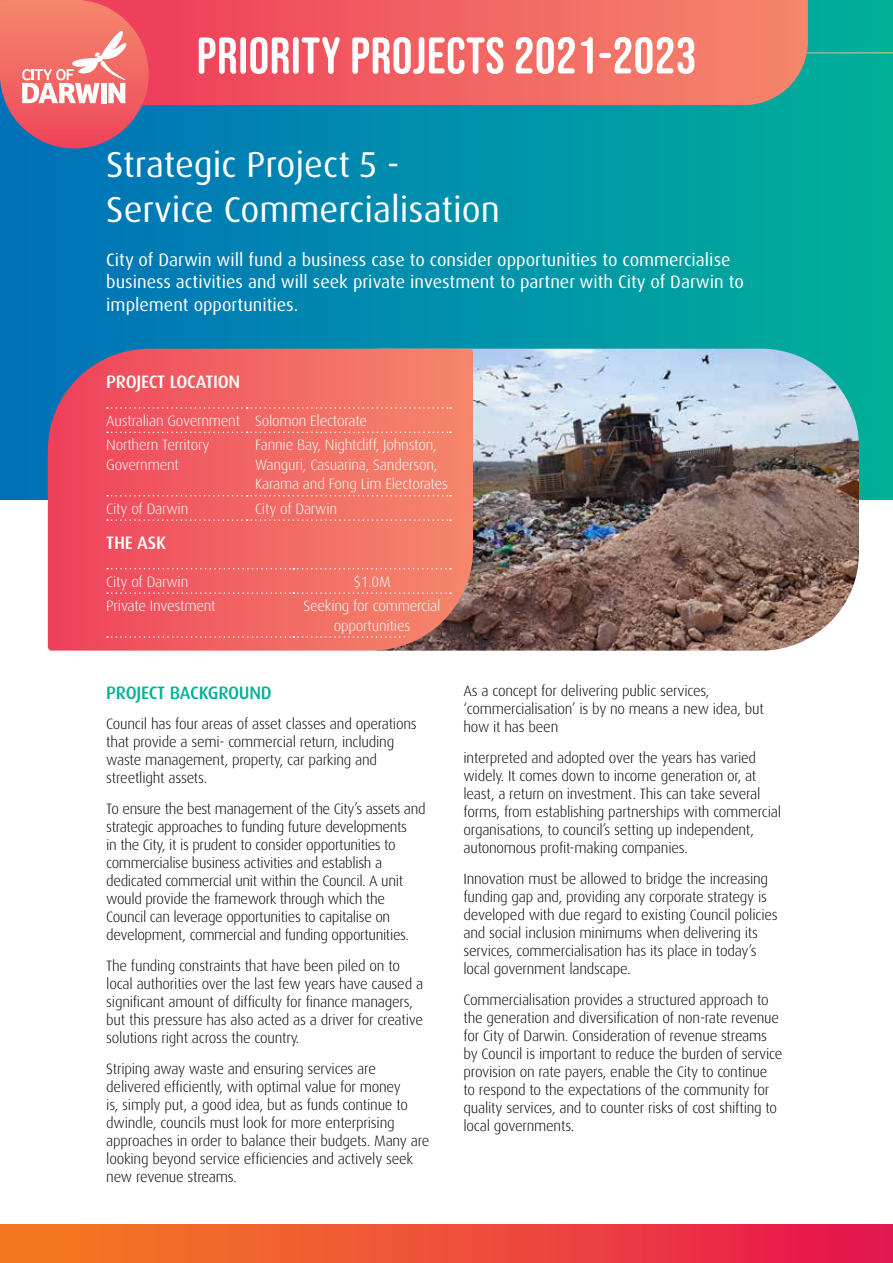
<style>
.page{position:relative;width:893px;height:1263px;background:#fff}
.page>*{position:absolute;margin:0;border:0;box-sizing:border-box;transform-origin:0 0}
.t1{font:51.45px "Bebas Neue Rounded";letter-spacing:.01em;color:#fff}
.t2{font:36px/45px "Dax Pro";color:#fff}
.t3{font:18px/22.5px "Dax Pro";color:#fff}
.t4{font:500 18px "Dax";letter-spacing:-.015em;color:#fff}
.t5{font:500 18px "Dax";letter-spacing:-.015em;color:#00b194}
.t6{font:300 15px/18px "Dax";letter-spacing:-.015em;color:#000}
.t7{font:300 15px/19.5px "Dax";letter-spacing:-.015em;color:#fff}
</style>
<div class="page">
<div style="left:0;top:0;width:893px;height:500px;background:linear-gradient(to right,#006fbb,#00b09a)"></div>
<hr style="left:84px;top:52px;width:809px;height:2px;background:#fff">
<div style="left:0;top:1225px;width:893px;height:38px;background:linear-gradient(to right,#f58020,#e71850)"></div>
<img style="left:477px;top:349px;width:382px;height:302px">
<svg style="left:44px;top:345px;width:433px;height:306px;background:#e66767"></svg>
<svg style="left:152px;top:0;width:656px;height:105px;background:#ee6563"></svg>
<svg style="left:0;top:0;width:152px;height:152px;background:#d4767d"></svg>
<h1 class="t1" style="left:197px;top:27px;width:501px">PRIORITY PROJECTS 2021-2023</h1>
<h2 class="t2" style="left:106px;top:142px;width:395px">Strategic Project 5 -<br>Service Commercialisation</h2>
<p class="t3" style="left:106px;top:248px;width:639px">City of Darwin will fund a business case to consider opportunities to commercialise business activities and will seek private investment to partner with City of Darwin to implement opportunities.</p>
<p class="t4" style="left:106px;top:372px;width:135px">PROJECT LOCATION</p>
<p class="t7" style="left:106px;top:409px;width:262px;line-height:24.3px">Australian Government Solomon Electorate<br>Northern Territory</p>
<p class="t7" style="left:106px;top:455px;width:74px">Government</p>
<p class="t7" style="left:255px;top:436px;width:194px">Fannie Bay, Nightcliff, Johnston,<br>Wanguri, Casuarina, Sanderson,<br>Karama and Fong Lim Electorates</p>
<p class="t7" style="left:106px;top:499px;width:84px">City of Darwin</p>
<p class="t7" style="left:255px;top:499px;width:84px">City of Darwin</p>
<p class="t4" style="left:106px;top:533px;width:61px">THE ASK</p>
<p class="t7" style="left:106px;top:572px;width:84px">City of Darwin</p>
<p class="t7" style="left:353px;top:572px;width:39px">$1.0M</p>
<p class="t7" style="left:106px;top:596px;width:111px">Private Investment</p>
<p class="t7" style="left:304px;top:596px;width:138px;text-align:center">Seeking for commercial opportunities</p>
<p class="t5" style="left:106px;top:682px;width:167px">PROJECT BACKGROUND</p>
<p class="t6" style="left:106px;top:715px;width:312px">Council has four areas of asset classes and operations that provide a semi- commercial return, including waste management, property, car parking and streetlight assets.</p>
<p class="t6" style="left:106px;top:800px;width:321px">To ensure the best management of the City’s assets and strategic approaches to funding future developments<br>in the City, it is prudent to consider opportunities to commercialise business activities and establish a dedicated commercial unit within the Council. A unit would provide the framework through which the Council can leverage opportunities to capitalise on development, commercial and funding opportunities.</p>
<p class="t6" style="left:106px;top:957px;width:318px">The funding constraints that have been piled on to local authorities over the last few years have caused a significant amount of difficulty for finance managers, but this pressure has also acted as a driver for creative solutions right across the country.</p>
<p class="t6" style="left:106px;top:1059px;width:325px">Striping away waste and ensuring services are delivered efficiently, with optimal value for money<br>is, simply put, a good idea, but as funds continue to dwindle, councils must look for more enterprising approaches in order to balance their budgets. Many are looking beyond service efficiencies and actively seek new revenue streams.</p>
<p class="t6" style="left:463px;top:682px;width:302px">As a concept for delivering public services, ‘commercialisation’ is by no means a new idea, but how it has been</p>
<p class="t6" style="left:463px;top:749px;width:319px">interpreted and adopted over the years has varied widely. It comes down to income generation or, at least, a return on investment. This can take several forms, from establishing partnerships with commercial organisations, to council’s setting up independent, autonomous profit-making companies.</p>
<p class="t6" style="left:463px;top:870px;width:316px">Innovation must be allowed to bridge the increasing funding gap and, providing any corporate strategy is developed with due regard to existing Council policies and social inclusion minimums when delivering its services, commercialisation has its place in today’s local government landscape.</p>
<p class="t6" style="left:463px;top:990px;width:320px">Commercialisation provides a structured approach to the generation and diversification of non-rate revenue for City of Darwin. Consideration of revenue streams by Council is important to reduce the burden of service provision on rate payers, enable the City to continue to respond to the expectations of the community for quality services, and to counter risks of cost shifting to local governments.</p>
</div>
